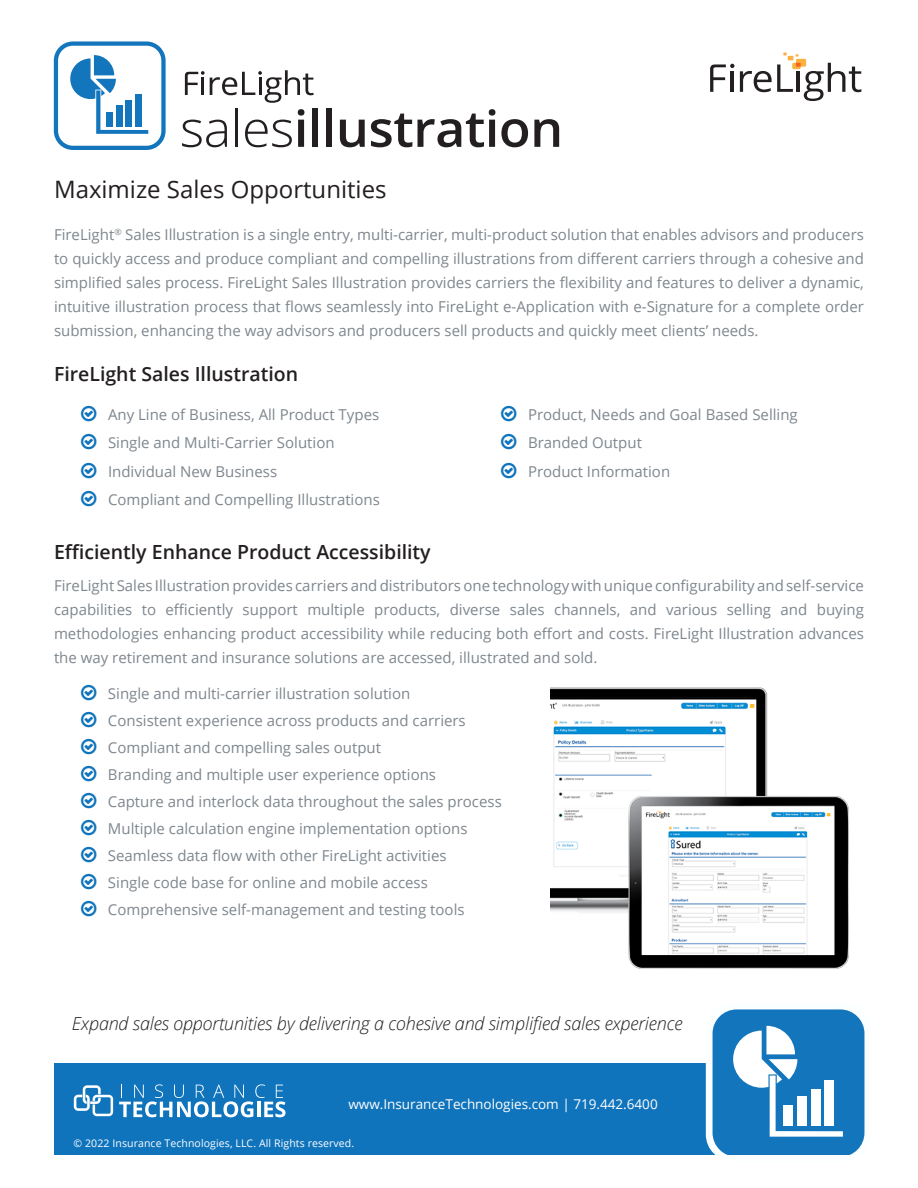
<style>
.page{position:relative;width:918px;height:1188px;background:#fff}
.page>*{position:absolute;margin:0;border:0;box-sizing:border-box;transform-origin:0 0}
.t1{font:600 50.4px "Open Sans";letter-spacing:-.01em;color:#231f20}
.Heading_1{font:24px "Open Sans";color:#231f20}
.t2{font:600 19.5px "Open Sans";color:#231f20}
.t3{font:italic 300 18px "Open Sans";letter-spacing:-.01em;color:#231f20}
.t4{font:15px/24px "Open Sans";color:#7e868d;text-align:justify}
.t5{font:13.5px "Open Sans";color:#fff}
.t6{font:10.5px "Open Sans";letter-spacing:.01em;color:#fff}
.s1{font-weight:300}
</style>
<div class="page">
<div style="left:55px;top:1063px;width:755px;height:92px;background:#1074bc"></div>
<div style="left:706px;top:1003px;width:164px;height:158px;background:#fcffff;border-radius:27px"></div>
<svg style="left:713px;top:1009px;width:151px;height:145px"></svg>
<div style="left:784px;top:1106px;width:9px;height:20px;background:#fff"></div>
<div style="left:797px;top:1096px;width:9px;height:30px;background:#fff"></div>
<div style="left:811px;top:1089px;width:9px;height:37px;background:#fff"></div>
<div style="left:825px;top:1081px;width:9px;height:45px;background:#fff"></div>
<svg style="left:119px;top:1084px;width:167px;height:33px"></svg>
<svg style="left:74px;top:1085px;width:39px;height:31px"></svg>
<svg style="left:710px;top:64px;width:24px;height:28px"></svg>
<hr style="left:731px;top:71px;width:3px;height:21px;background:#231f20">
<svg style="left:740px;top:53px;width:121px;height:48px"></svg>
<img style="left:551px;top:687px;width:298px;height:282px">
<div style="left:54px;top:41px;width:112px;height:109px;border:4px solid #1375bc;border-radius:17px"></div>
<svg style="left:70px;top:55px;width:78px;height:79px"></svg>
<div style="left:106px;top:112px;width:7px;height:14px;background:#1375bc"></div>
<div style="left:116px;top:105px;width:6px;height:21px;background:#1375bc"></div>
<div style="left:126px;top:100px;width:6px;height:26px;background:#1375bc"></div>
<div style="left:135px;top:94px;width:7px;height:32px;background:#1375bc"></div>
<svg style="left:185px;top:70px;width:129px;height:33px"></svg>
<p class="t1" style="left:180px;top:94px;width:385px"><span class="s1">sales</span>illustration</p>
<p class="Heading_1" style="left:54px;top:173px;width:334px">Maximize Sales Opportunities</p>
<p class="t4" style="left:54px;top:222px;width:812px">FireLight<sup>®</sup> Sales Illustration is a single entry, multi-carrier, multi-product solution that enables advisors and producers to quickly access and produce compliant and compelling illustrations from different carriers through a cohesive and simplified sales process. FireLight Sales Illustration provides carriers the flexibility and features to deliver a dynamic, intuitive illustration process that flows seamlessly into FireLight e-Application with e-Signature for a complete order submission, enhancing the way advisors and producers sell products and quickly meet clients’ needs.</p>
<p class="t2" style="left:54px;top:361px;width:246px">FireLight Sales Illustration</p>
<p class="t4" style="left:108px;top:402px;width:273px">Any Line of Business, All Product Types</p>
<p class="t4" style="left:108px;top:430px;width:228px">Single and Multi-Carrier Solution</p>
<p class="t4" style="left:108px;top:459px;width:171px">Individual New Business</p>
<p class="t4" style="left:108px;top:487px;width:273px">Compliant and Compelling Illustrations</p>
<p class="t4" style="left:528px;top:402px;width:271px">Product, Needs and Goal Based Selling</p>
<p class="t4" style="left:528px;top:430px;width:115px">Branded Output</p>
<p class="t4" style="left:528px;top:459px;width:144px">Product Information</p>
<p class="t2" style="left:54px;top:539px;width:378px">Efficiently Enhance Product Accessibility</p>
<p class="t4" style="left:54px;top:573px;width:812px">FireLight Sales Illustration provides carriers and distributors one technology with unique configurability and self-service capabilities to efficiently support multiple products, diverse sales channels, and various selling and buying methodologies enhancing product accessibility while reducing both effort and costs. FireLight Illustration advances the way retirement and insurance solutions are accessed, illustrated and sold.</p>
<p class="t4" style="left:108px;top:681px;width:304px">Single and multi-carrier illustration solution</p>
<p class="t4" style="left:108px;top:708px;width:359px">Consistent experience across products and carriers</p>
<p class="t4" style="left:108px;top:735px;width:275px">Compliant and compelling sales output</p>
<p class="t4" style="left:108px;top:762px;width:330px">Branding and multiple user experience options</p>
<p class="t4" style="left:108px;top:789px;width:395px">Capture and interlock data throughout the sales process</p>
<p class="t4" style="left:108px;top:816px;width:361px">Multiple calculation engine implementation options</p>
<p class="t4" style="left:108px;top:843px;width:340px">Seamless data flow with other FireLight activities</p>
<p class="t4" style="left:108px;top:870px;width:321px">Single code base for online and mobile access</p>
<p class="t4" style="left:108px;top:897px;width:358px">Comprehensive self-management and testing tools</p>
<p class="t3" style="left:72px;top:1011px;width:612px">Expand sales opportunities by delivering a cohesive and simplified sales experience</p>
<p class="t5" style="left:348px;top:1095px;width:311px">www.InsuranceTechnologies.com | 719.442.6400</p>
<p class="t6" style="left:74px;top:1136px;width:282px">© 2022 Insurance Technologies, LLC. All Rights reserved.</p>
</div>
